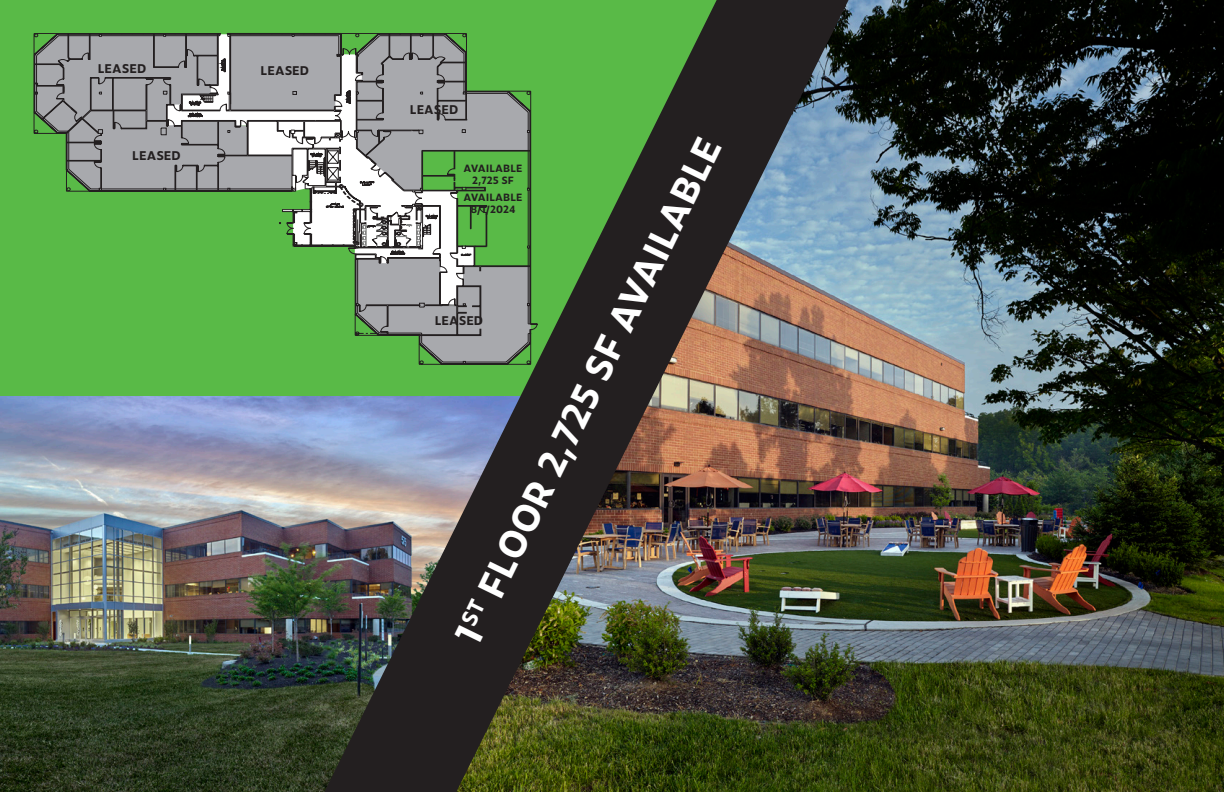
<style>
.page{position:relative;width:1224px;height:792px;background:#59ba47}
.page>*{position:absolute;margin:0;border:0;box-sizing:border-box;transform-origin:0 0}
.t1{font:700 36px "Zeitung Pro";color:#fff}
.t2{font:700 12px "Zeitung Pro";color:#231f20}
.t3{font:700 10px/12px "Zeitung Pro";color:#231f20;text-align:center}
</style>
<div class="page">
<img style="left:849px;top:0;width:375px;height:792px">
<img style="left:0;top:396px;width:324px;height:396px">
<img style="left:324px;top:0;width:525px;height:792px">
<img style="left:442px;top:124px;width:296px;height:536px">
<svg style="left:34px;top:33px;width:497px;height:331px"></svg>
<p class="t2" style="left:98px;top:60px;width:50px">LEASED</p>
<p class="t2" style="left:132px;top:146px;width:50px">LEASED</p>
<p class="t2" style="left:261px;top:62px;width:50px">LEASED</p>
<p class="t2" style="left:410px;top:101px;width:50px">LEASED</p>
<p class="t1" style="left:440px;top:630px;width:561px;rotate:-64deg">1<sup>ST</sup> FLOOR 2,725 SF AVAILABLE</p>
<p class="t3" style="left:464px;top:162px;width:60px">AVAILABLE</p>
<p class="t3" style="left:472px;top:174px;width:44px">2,725 SF</p>
<p class="t3" style="left:464px;top:191px;width:60px">AVAILABLE<br>8/1/2024</p>
<p class="t2" style="left:435px;top:311px;width:50px">LEASED</p>
</div>
